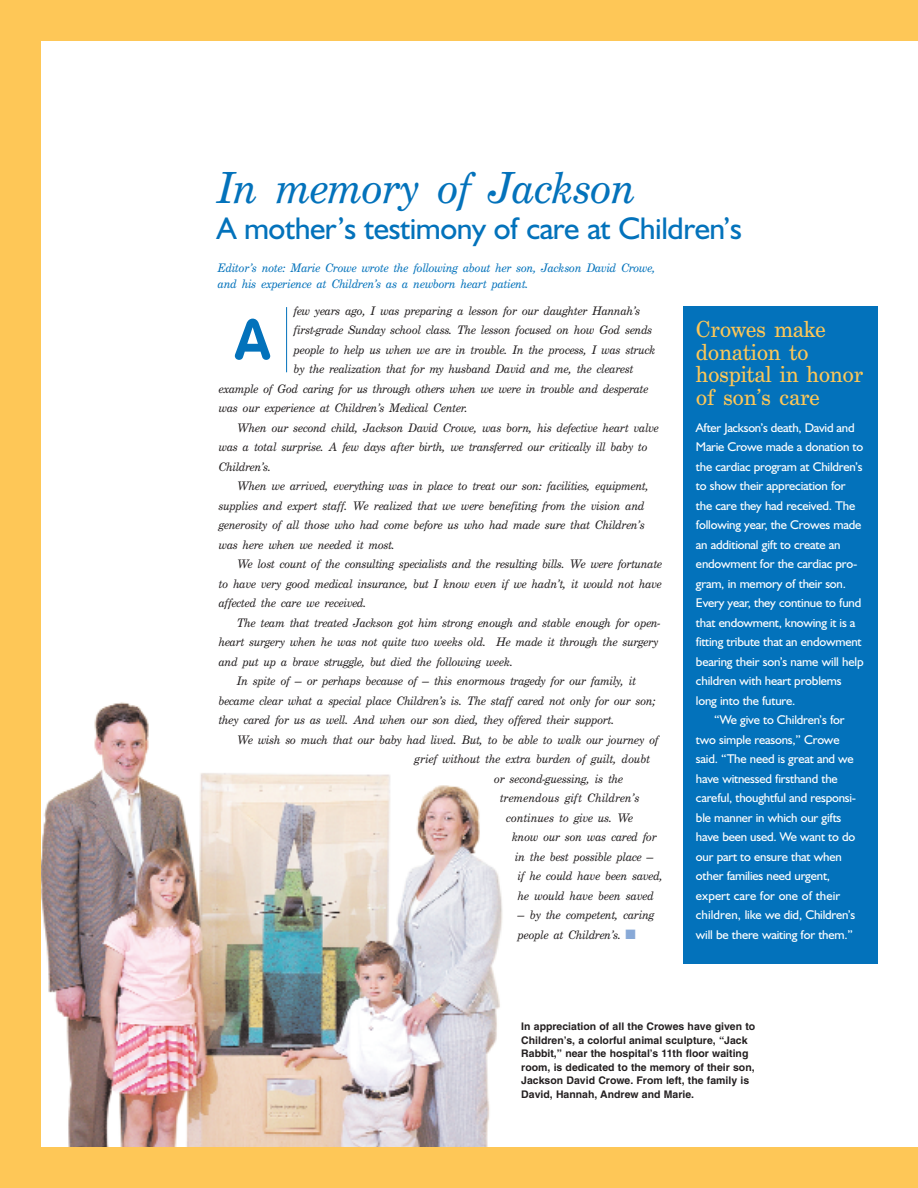
<style>
.page{position:relative;width:918px;height:1188px;background:#fff}
.page>*{position:absolute;margin:0;border:0;box-sizing:border-box;transform-origin:0 0}
.t1{font:700 56.55px "VAG Rounded";color:#0372bb}
.t2{font:italic 46.5px "Century Sch T";letter-spacing:-.015em;color:#0372bb}
.t3{font:31.5px "Humanist 521 BT";letter-spacing:-.015em;color:#0372bb}
.t4{font:24px/22.5px "Century Sch T";letter-spacing:-.015em;color:#fec757}
.t5{font:italic 12.75px/19.5px "Century Sch T";letter-spacing:-.015em;color:#231f20}
.t6{font:12.75px/19.5px "Humanist 521 BT";letter-spacing:-.015em;color:#fff}
.t7{font:italic 12.75px/16.5px "Century Sch T";letter-spacing:-.015em;color:#0372bb}
.t8{font:italic 12.75px "Century Sch T";letter-spacing:.01em;color:#231f20}
.t9{font:italic 12.75px "Century Sch T";letter-spacing:.005em;color:#231f20}
.t10{font:700 10.5px/13.5px "Helvetica";color:#231f20}
.s1{color:#88a9d7}
</style>
<div class="page">
<div style="left:0;top:0;width:918px;height:40px;background:#fec757"></div>
<div style="left:683px;top:306px;width:195px;height:658px;background:#0372bb"></div>
<hr style="left:286px;top:307px;width:1px;height:65px;background:#0372bb">
<img style="left:40px;top:699px;width:466px;height:449px">
<div style="left:0;top:1148px;width:918px;height:40px;background:#fec757"></div>
<div style="left:0;top:3px;width:40px;height:1185px;background:#fec757"></div>
<h2 class="t2" style="left:217px;top:160px;width:420px">In memory of Jackson</h2>
<h3 class="t3" style="left:217px;top:218px;width:527px">A mother’s testimony of care at Children’s</h3>
<p class="t7" style="left:218px;top:259px;width:439px">Editor’s note: Marie Crowe wrote the following about her son, Jackson David Crowe, and his experience at Children’s as a newborn heart patient.</p>
<h3 class="t4" style="left:696px;top:318px;width:169px">Crowes make donation to hospital in honor of son’s care</h3>
<p class="t6" style="left:696px;top:419px;width:169px">After Jackson’s death, David and<br>Marie Crowe made a donation to the cardiac program at Children’s to show their appreciation for the care they had received. The following year, the Crowes made an additional gift to create an endowment for the cardiac pro&shy;gram, in memory of their son.<br>Every year, they continue to fund that endowment, knowing it is a fitting tribute that an endowment bearing their son’s name will help children with heart problems long into the future.</p>
<p class="t6" style="left:696px;top:711px;width:162px;text-indent:18px">“We give to Children’s for two simple reasons,” Crowe said. “The need is great and we have witnessed firsthand the careful, thoughtful and responsi&shy;ble manner in which our gifts have been used. We want to do our part to ensure that when other families need urgent, expert care for one of their children, like we did, Children’s will be there waiting for them.”</p>
<p class="t5" style="left:294px;top:301px;width:348px">few years ago, I was preparing a lesson for our daughter Hannah’s</p>
<p class="t5" style="left:294px;top:320px;width:360px">first-grade Sunday school class. The lesson focused on how God sends</p>
<p class="t5" style="left:294px;top:340px;width:363px">people to help us when we are in trouble. In the process, I was struck</p>
<p class="t5" style="left:294px;top:359px;width:341px">by the realization that for my husband David and me, the clearest</p>
<p class="t5" style="left:218px;top:379px;width:431px">example of God caring for us through others when we were in trouble and desperate</p>
<p class="t5" style="left:218px;top:398px;width:251px">was our experience at Children’s Medical Center.</p>
<p class="t5" style="left:237px;top:418px;width:423px">When our second child, Jackson David Crowe, was born, his defective heart valve</p>
<p class="t5" style="left:218px;top:437px;width:431px">was a total surprise. A few days after birth, we transferred our critically ill baby to</p>
<p class="t5" style="left:218px;top:457px;width:54px">Children’s.</p>
<p class="t5" style="left:237px;top:476px;width:413px">When we arrived, everything was in place to treat our son: facilities, equipment,</p>
<p class="t5" style="left:218px;top:496px;width:427px">supplies and expert staff. We realized that we were benefiting from the vision and</p>
<p class="t5" style="left:218px;top:515px;width:428px">generosity of all those who had come before us who had made sure that Children’s</p>
<p class="t5" style="left:218px;top:535px;width:178px">was here when we needed it most.</p>
<p class="t5" style="left:237px;top:554px;width:427px">We lost count of the consulting specialists and the resulting bills. We were fortunate</p>
<p class="t5" style="left:218px;top:574px;width:445px">to have very good medical insurance, but I know even if we hadn’t, it would not have</p>
<p class="t5" style="left:218px;top:593px;width:150px">affected the care we received.</p>
<p class="t5" style="left:237px;top:613px;width:425px">The team that treated Jackson got him strong enough and stable enough for open-</p>
<p class="t5" style="left:218px;top:632px;width:441px">heart surgery when he was not quite two weeks old. He made it through the surgery</p>
<p class="t5" style="left:218px;top:652px;width:296px">and put up a brave struggle, but died the following week.</p>
<p class="t5" style="left:237px;top:671px;width:400px">In spite of — or perhaps because of — this enormous tragedy for our family, it</p>
<p class="t5" style="left:218px;top:691px;width:439px">became clear what a special place Children’s is. The staff cared not only for our son;</p>
<p class="t5" style="left:218px;top:710px;width:397px">they cared for us as well. And when our son died, they offered their support.</p>
<p class="t5" style="left:237px;top:730px;width:423px">We wish so much that our baby had lived. But, to be able to walk our journey of</p>
<p class="t5" style="left:414px;top:749px;width:237px">grief without the extra burden of guilt, doubt</p>
<p class="t5" style="left:494px;top:769px;width:131px">or second-guessing, is the</p>
<p class="t8" style="left:500px;top:791px;width:141px">tremendous gift Children’s</p>
<p class="t9" style="left:506px;top:810px;width:129px">continues to give us. We</p>
<p class="t5" style="left:512px;top:827px;width:146px">know our son was cared for</p>
<p class="t5" style="left:515px;top:847px;width:140px">in the best possible place —</p>
<p class="t5" style="left:518px;top:866px;width:146px">if he could have been saved,</p>
<p class="t5" style="left:518px;top:886px;width:138px">he would have been saved</p>
<p class="t5" style="left:518px;top:905px;width:138px">— by the competent, caring people at Children’s. <span class="s1">■</span></p>
<h1 class="t1" style="left:235px;top:316px;width:37px">A</h1>
<p class="t10" style="left:521px;top:1020px;width:236px">In appreciation of all the Crowes have given to Children’s, a colorful animal sculpture, “Jack Rabbit,” near the hospital’s 11th floor waiting room, is dedicated to the memory of their son, Jackson David Crowe. From left, the family is David, Hannah, Andrew and Marie.</p>
</div>
